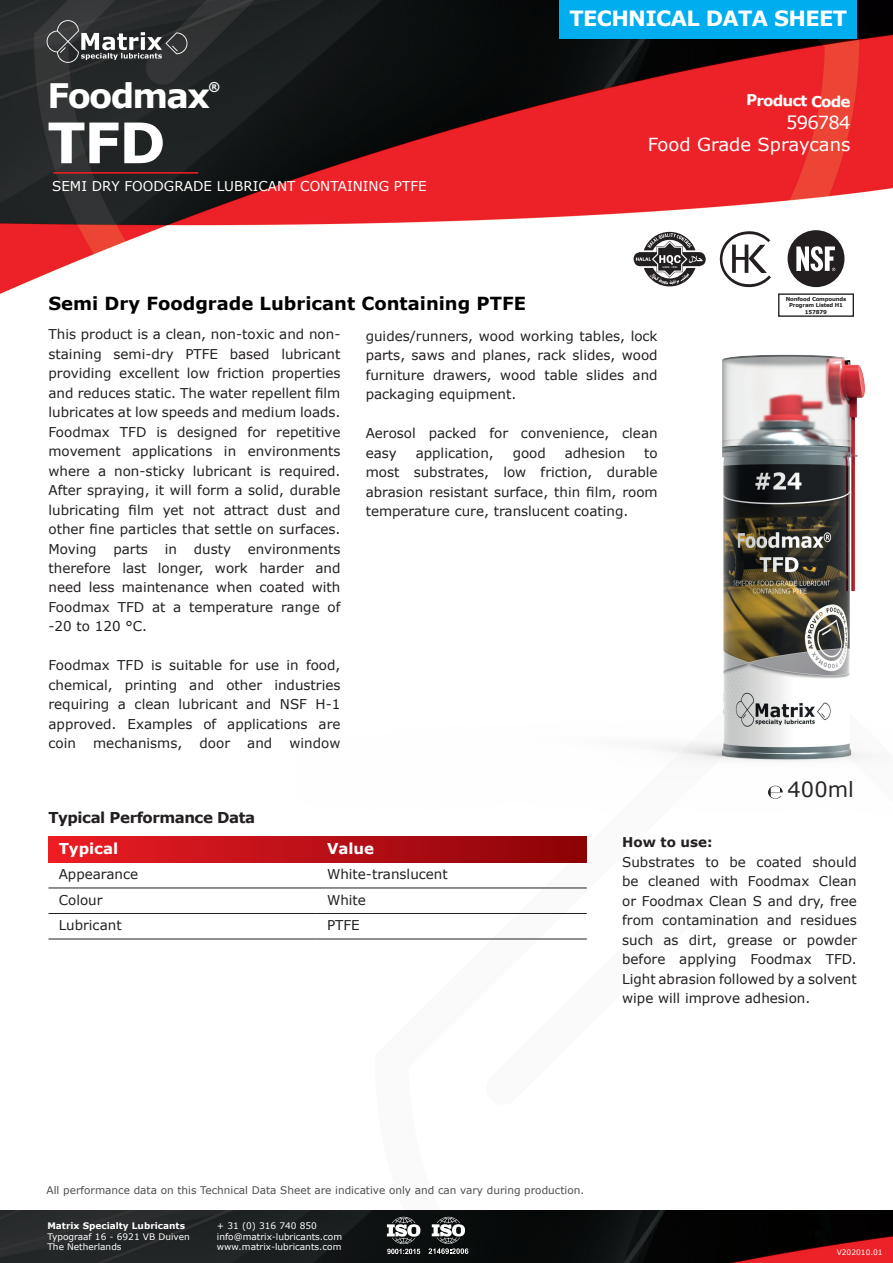
<style>
.page{position:relative;width:893px;height:1263px;background:#fff}
.page>*{position:absolute;margin:0;border:0;box-sizing:border-box;transform-origin:0 0}
.t1{font:700 55.95px "Verdana";color:#fff}
.t2{font:700 33.75px "Verdana";letter-spacing:-.05em;color:#fff}
.t3{font:700 21px "Verdana";letter-spacing:-.03em;color:#fff}
.t4{font:21px "Verdana";color:#231f20}
.t5{font:700 18px "Verdana";color:#000}
.t6{font:18px "Verdana";letter-spacing:-.005em;color:#fff}
.t7{font:700 15px "Verdana";color:#fff}
.t8{font:700 15px "Verdana";letter-spacing:-.03em;color:#231f20}
.t9{font:13.5px/19.5px "Verdana";color:#231f20;text-align:justify}
.t10{font:13.5px "Verdana";color:#fff}
.t11{font:700 13.5px "Verdana";color:#231f20}
.t12{font:700 12.15px "Verdana";color:#fff}
.t13{font:10.5px "Verdana";color:#231f20}
.t14{font:9px/10.5px "Verdana";color:#fff}
.t15{font:700 9px "Verdana";color:#fff}
.t16{font:7.5px "Verdana";color:#fff}
.t17{font:700 5.4px/6.4px "Verdana";letter-spacing:-.03em;color:#231f20;text-align:center}
</style>
<div class="page">
<img style="left:0;top:0;width:893px;height:294px">
<div style="left:560px;top:0;width:297px;height:38px;background:#00aeef"></div>
<svg style="left:47px;top:20px;width:140px;height:43px;background:#505253"></svg>
<img style="left:0;top:1211px;width:893px;height:52px">
<svg style="left:387px;top:1217px;width:34px;height:37px"></svg>
<svg style="left:428px;top:1217px;width:40px;height:37px"></svg>
<img style="left:298px;top:245px;width:595px;height:618px">
<div style="left:49px;top:837px;width:268px;height:25px;background:linear-gradient(to right,#ed1d23,#ba1018)"></div>
<div style="left:317px;top:837px;width:270px;height:25px;background:linear-gradient(to right,#bb101a,#8b0204)"></div>
<hr style="left:49px;top:888px;width:268px;height:1px;background:#231f20">
<hr style="left:317px;top:888px;width:270px;height:1px;background:#231f20">
<hr style="left:49px;top:913px;width:268px;height:1px;background:#231f20">
<hr style="left:317px;top:913px;width:270px;height:1px;background:#231f20">
<hr style="left:49px;top:939px;width:268px;height:1px;background:#231f20">
<hr style="left:317px;top:939px;width:270px;height:1px;background:#231f20">
<div style="left:778px;top:221px;width:76px;height:76px;background:#fff"></div>
<svg style="left:788px;top:230px;width:56px;height:57px"></svg>
<div style="left:632px;top:221px;width:76px;height:76px;background:#fff"></div>
<svg style="left:634px;top:232px;width:72px;height:54px"></svg>
<div style="left:708px;top:221px;width:76px;height:76px;background:#fff"></div>
<svg style="left:719px;top:231px;width:52px;height:57px"></svg>
<hr style="left:53px;top:172px;width:145px;height:2px;background:#ee1d23">
<svg style="left:768px;top:786px;width:15px;height:13px"></svg>
<h2 class="t2" style="left:47px;top:74px;width:164px">Foodmax</h2>
<p class="t12" style="left:208px;top:79px;width:13px">®</p>
<h1 class="t1" style="left:47px;top:106px;width:120px">TFD</h1>
<p class="t10" style="left:52px;top:178px;width:376px">SEMI DRY FOODGRADE LUBRICANT CONTAINING PTFE</p>
<h3 class="t5" style="left:49px;top:292px;width:479px">Semi Dry Foodgrade Lubricant Containing PTFE</h3>
<h3 class="t3" style="left:569px;top:5px;width:279px">TECHNICAL DATA SHEET</h3>
<p class="t7" style="left:747px;top:90px;width:106px;rotate:1deg">Product Code</p>
<h3 class="t6" style="left:786px;top:111px;width:66px">596784</h3>
<h3 class="t6" style="left:648px;top:133px;width:204px">Food Grade Spraycans</h3>
<p class="t17" style="left:786px;top:296px;width:62px">Nonfood Compounds<br>Program Listed H1<br>157879</p>
<p class="t9" style="left:49px;top:325px;width:293px">This product is a clean, non-toxic and non&shy;staining semi-dry PTFE based lubricant providing excellent low friction properties and reduces static. The water repellent film lubricates at low speeds and medium loads.<br>Foodmax TFD is designed for repetitive movement applications in environments where a non-sticky lubricant is required.<br>After spraying, it will form a solid, durable lubricating film yet not attract dust and other fine particles that settle on surfaces.<br>Moving parts in dusty environments therefore last longer, work harder and need less maintenance when coated with Foodmax TFD at a temperature range of -20 to 120 °C.</p>
<p class="t9" style="left:49px;top:656px;width:293px">Foodmax TFD is suitable for use in food, chemical, printing and other industries requiring a clean lubricant and NSF H-1 approved. Examples of applications are coin</p>
<p class="t9" style="left:93px;top:734px;width:91px">mechanisms,</p>
<p class="t9" style="left:200px;top:734px;width:32px">door</p>
<p class="t9" style="left:247px;top:734px;width:27px">and</p>
<p class="t9" style="left:289px;top:734px;width:52px">window</p>
<p class="t8" style="left:49px;top:807px;width:208px">Typical Performance Data</p>
<p class="t9" style="left:366px;top:326px;width:293px">guides/runners, wood working tables, lock parts, saws and planes, rack slides, wood furniture drawers, wood table slides and packaging equipment.</p>
<p class="t9" style="left:366px;top:424px;width:293px">Aerosol packed for convenience, clean easy</p>
<p class="t9" style="left:416px;top:443px;width:80px">application,</p>
<p class="t9" style="left:513px;top:443px;width:35px">good</p>
<p class="t9" style="left:565px;top:443px;width:62px">adhesion</p>
<p class="t9" style="left:366px;top:443px;width:293px;text-indent:278px">to most substrates, low friction, durable abrasion resistant surface, thin film, room temperature cure, translucent coating.</p>
<h3 class="t4" style="left:788px;top:776px;width:68px">400ml</h3>
<p class="t7" style="left:59px;top:838px;width:61px">Typical</p>
<p class="t7" style="left:327px;top:838px;width:49px">Value</p>
<p class="t9" style="left:59px;top:865px;width:81px">Appearance</p>
<p class="t9" style="left:327px;top:865px;width:122px">White-translucent</p>
<p class="t9" style="left:59px;top:890px;width:45px">Colour</p>
<p class="t9" style="left:327px;top:890px;width:40px">White</p>
<p class="t9" style="left:59px;top:916px;width:64px">Lubricant</p>
<p class="t9" style="left:327px;top:916px;width:34px">PTFE</p>
<p class="t11" style="left:622px;top:833px;width:92px">How to use:</p>
<p class="t9" style="left:622px;top:852px;width:236px">Substrates to be coated should be cleaned with Foodmax Clean or Foodmax Clean S and dry, free from contamination and residues such as dirt, grease or powder before applying Foodmax TFD.<br>Light abrasion followed by a solvent wipe will improve adhesion.</p>
<p class="t13" style="left:47px;top:1183px;width:539px">All performance data on this Technical Data Sheet are indicative only and can vary during production.</p>
<p class="t15" style="left:47px;top:1220px;width:139px">Matrix Specialty Lubricants</p>
<p class="t14" style="left:47px;top:1231px;width:144px">Typograaf 16 - 6921 VB Duiven<br>The Netherlands</p>
<p class="t14" style="left:217px;top:1221px;width:127px">+ 31 (0) 316 740 850 info@matrix-lubricants.com www.matrix-lubricants.com</p>
<p class="t16" style="left:837px;top:1247px;width:48px">V202010.01</p>
</div>
